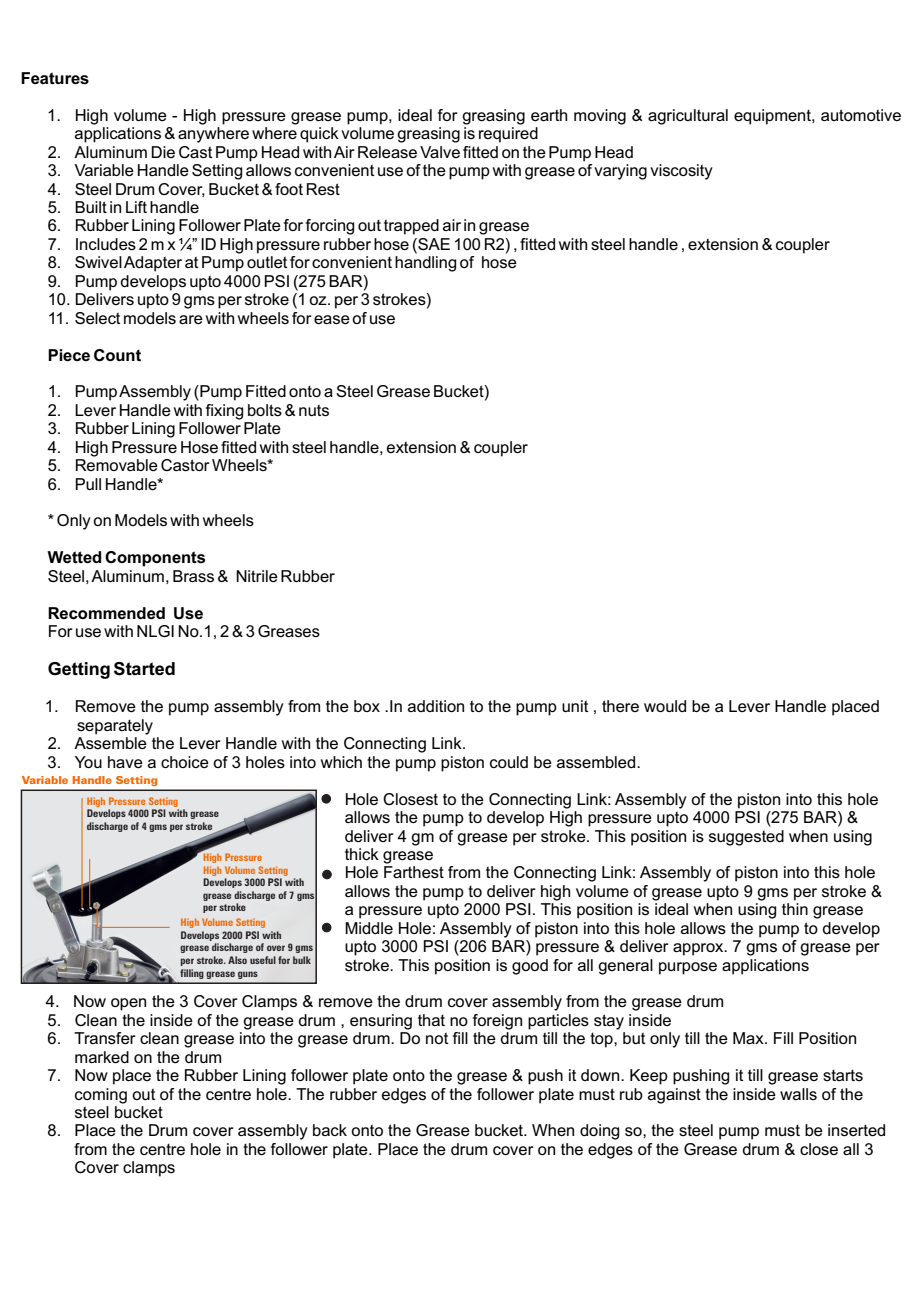
<style>
.page{position:relative;width:920px;height:1290px;background:#fff}
.page>*{position:absolute;margin:0;border:0;box-sizing:border-box;transform-origin:0 0}
.t1{font:700 18px "Arial";color:#000}
.t2{font:16.5px/18.5px "Arial";color:#000}
.t3{font:700 16.5px "Arial";color:#000}
.t4{font:900 11.1px "Zurich BT";color:#f36a03}
.t5{font:700 condensed 10.5px/12.6px "Zurich BT";color:#231f20}
.t6{font:700 condensed 10.5px/12.6px "Zurich BT";color:#f36a03}
</style>
<div class="page">
<div style="left:322px;top:794px;width:9px;height:9px;background:#231f20;border:1px solid #231f20;border-radius:50%"></div>
<div style="left:322px;top:870px;width:9px;height:9px;background:#231f20;border:1px solid #231f20;border-radius:50%"></div>
<div style="left:322px;top:923px;width:9px;height:9px;background:#231f20;border:1px solid #231f20;border-radius:50%"></div>
<img style="left:24px;top:792px;width:290px;height:189px">
<div style="left:200px;top:894px;width:114px;height:87px;background:#e4e5e7"></div>
<div style="left:21px;top:789px;width:296px;height:195px;border:2px solid #231f20"></div>
<svg style="left:81px;top:797px;width:2px;height:111px"></svg>
<svg style="left:89px;top:858px;width:82px;height:71px;background:#939092"></svg>
<p class="t3" style="left:21px;top:72px;width:70px">Features</p>
<p class="t2" style="left:74px;top:107px;width:828px;text-indent:-27px">1. High volume - High pressure grease pump, ideal for greasing earth moving &amp; agricultural equipment, automotive applications &amp; anywhere where quick volume greasing is required</p>
<p class="t2" style="left:48px;top:144px;width:588px">2. Aluminum Die Cast Pump Head with Air Release Valve fitted on the Pump Head</p>
<p class="t2" style="left:48px;top:163px;width:667px">3. Variable Handle Setting allows convenient use of the pump with grease of varying viscosity</p>
<p class="t2" style="left:48px;top:181px;width:294px">4. Steel Drum Cover, Bucket &amp; foot Rest</p>
<p class="t2" style="left:48px;top:200px;width:153px">5. Built in Lift handle</p>
<p class="t2" style="left:48px;top:218px;width:483px">6. Rubber Lining Follower Plate for forcing out trapped air in grease</p>
<p class="t2" style="left:48px;top:236px;width:783px">7. Includes 2 m x ¼” ID High pressure rubber hose (SAE 100 R2) , fitted with steel handle , extension &amp; coupler</p>
<p class="t2" style="left:48px;top:255px;width:471px">8. Swivel Adapter at Pump outlet for convenient handling of hose</p>
<p class="t2" style="left:48px;top:273px;width:322px">9. Pump develops upto 4000 PSI (275 BAR)</p>
<p class="t2" style="left:48px;top:292px;width:385px">10. Delivers upto 9 gms per stroke (1 oz. per 3 strokes)</p>
<p class="t2" style="left:48px;top:310px;width:350px">11. Select models are with wheels for ease of use</p>
<p class="t3" style="left:48px;top:348px;width:95px">Piece Count</p>
<p class="t2" style="left:48px;top:384px;width:443px">1. Pump Assembly (Pump Fitted onto a Steel Grease Bucket)</p>
<p class="t2" style="left:48px;top:402px;width:283px">2. Lever Handle with fixing bolts &amp; nuts</p>
<p class="t2" style="left:48px;top:421px;width:235px">3. Rubber Lining Follower Plate</p>
<p class="t2" style="left:48px;top:439px;width:482px">4. High Pressure Hose fitted with steel handle, extension &amp; coupler</p>
<p class="t2" style="left:48px;top:458px;width:227px">5. Removable Castor Wheels*</p>
<p class="t2" style="left:48px;top:476px;width:117px">6. Pull Handle*</p>
<p class="t2" style="left:48px;top:513px;width:208px">* Only on Models with wheels</p>
<p class="t3" style="left:48px;top:551px;width:160px">Wetted Components</p>
<p class="t2" style="left:48px;top:568px;width:289px">Steel, Aluminum, Brass &amp; Nitrile Rubber</p>
<p class="t3" style="left:48px;top:607px;width:157px">Recommended Use</p>
<p class="t2" style="left:48px;top:623px;width:274px">For use with NLGI No.1, 2 &amp; 3 Greases</p>
<p class="t1" style="left:48px;top:662px;width:130px">Getting Started</p>
<p class="t2" style="left:77px;top:699px;width:804px;text-indent:-32px">1. Remove the pump assembly from the box .In addition to the pump unit , there would be a Lever Handle placed separately</p>
<p class="t2" style="left:48px;top:736px;width:420px">2. Assemble the Lever Handle with the Connecting Link.</p>
<p class="t2" style="left:48px;top:754px;width:595px">3. You have a choice of 3 holes into which the pump piston could be assembled.</p>
<p class="t2" style="left:345px;top:791px;width:539px">Hole Closest to the Connecting Link: Assembly of the piston into this hole allows the pump to develop High pressure upto 4000 PSI (275 BAR) &amp; deliver 4 gm of grease per stroke. This position is suggested when using thick grease<br>Hole Farthest from the Connecting Link: Assembly of piston into this hole allows the pump to deliver high volume of grease upto 9 gms per stroke &amp; a pressure upto 2000 PSI. This position is ideal when using thin grease Middle Hole: Assembly of piston into this hole allows the pump to develop upto 3000 PSI (206 BAR) pressure &amp; deliver approx. 7 gms of grease per stroke. This position is good for all general purpose applications</p>
<p class="t2" style="left:46px;top:994px;width:680px">4. Now open the 3 Cover Clamps &amp; remove the drum cover assembly from the grease drum</p>
<p class="t2" style="left:48px;top:1012px;width:626px">5. Clean the inside of the grease drum , ensuring that no foreign particles stay inside</p>
<p class="t2" style="left:75px;top:1031px;width:784px;text-indent:-27px">6. Transfer clean grease into the grease drum. Do not fill the drum till the top, but only till the Max. Fill Position marked on the drum</p>
<p class="t2" style="left:75px;top:1068px;width:790px;text-align:justify;text-indent:-27px">7. Now place the Rubber Lining follower plate onto the grease &amp; push it down. Keep pushing it till grease starts coming out of the centre hole. The rubber edges of the follower plate must rub against the inside walls of the steel bucket</p>
<p class="t2" style="left:75px;top:1123px;width:813px;text-indent:-27px">8. Place the Drum cover assembly back onto the Grease bucket. When doing so, the steel pump must be inserted from the centre hole in the follower plate. Place the drum cover on the edges of the Grease drum &amp; close all 3<br>Cover clamps</p>
<p class="t4" style="left:22px;top:776px;width:138px">Variable Handle Setting</p>
<p class="t6" style="left:87px;top:796px;width:93px">High Pressure Setting</p>
<p class="t5" style="left:87px;top:808px;width:134px">Develops 4000 PSI with grease discharge of 4 gms per stroke</p>
<p class="t6" style="left:203px;top:852px;width:87px">High Pressure<br>High Volume Setting</p>
<p class="t5" style="left:203px;top:877px;width:113px">Develops 3000 PSI with grease discharge of 7 gms per stroke</p>
<p class="t5" style="left:181px;top:930px;width:134px">Develops 2000 PSI with<br>grease discharge of over 9 gms per stroke. Also useful for bulk filling grease guns</p>
<p class="t6" style="left:181px;top:917px;width:87px">High Volume Setting</p>
</div>
